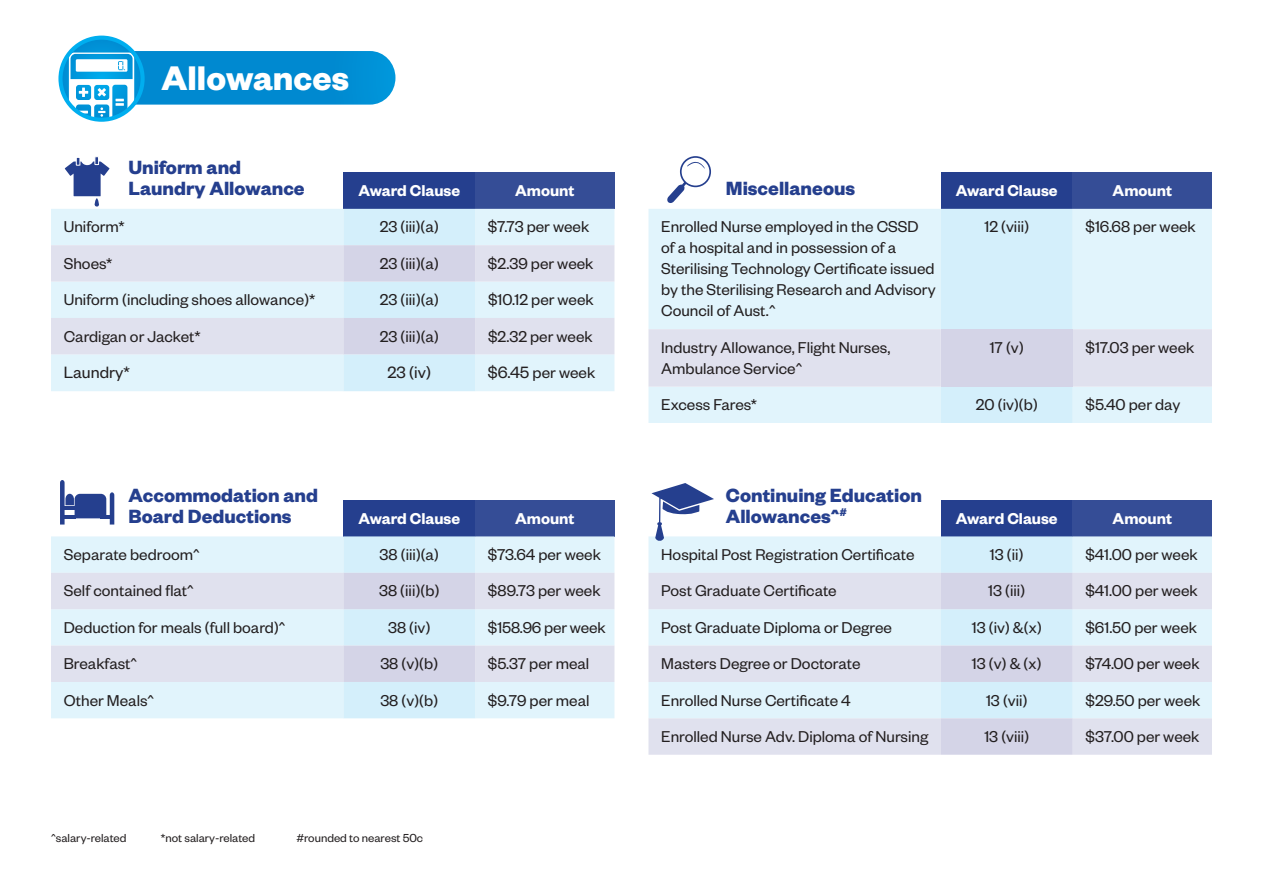
<style>
.page{position:relative;width:1263px;height:893px;background:#fff}
.page>*{position:absolute;margin:0;border:0;box-sizing:border-box;transform-origin:0 0}
.t1{font:700 37.5px "Founders Grotesk";color:#fff}
.t2{font:700 21px/21px "Founders Grotesk";color:#253f8e}
.t3{font:18px "Founders Grotesk";color:#231f20}
.t4{font:17.25px/21px "Founders Grotesk";color:#231f20}
.t5{font:600 17.25px "Founders Grotesk";color:#fff}
.t6{font:12.75px "Founders Grotesk";color:#231f20}
.s1{font-size:18px}
</style>
<div class="page">
<div style="left:343px;top:172px;width:132px;height:37px;background:#253f8e"></div>
<div style="left:475px;top:172px;width:139px;height:37px;background:#354d96"></div>
<div style="left:51px;top:209px;width:563px;height:182px;background:#e1f4fc"></div>
<svg style="left:51px;top:245px;width:563px;height:109px;background:#e0e7f2"></svg>
<svg style="left:343px;top:209px;width:132px;height:182px;background:#d4e4f3"></svg>
<div style="left:343px;top:500px;width:132px;height:36px;background:#253f8e"></div>
<div style="left:475px;top:500px;width:139px;height:36px;background:#354d96"></div>
<div style="left:51px;top:536px;width:563px;height:182px;background:#e1f4fc"></div>
<svg style="left:51px;top:573px;width:563px;height:109px;background:#e0e7f2"></svg>
<svg style="left:343px;top:536px;width:132px;height:182px;background:#d4e4f2"></svg>
<div style="left:941px;top:500px;width:132px;height:36px;background:#253f8e"></div>
<div style="left:1073px;top:500px;width:139px;height:36px;background:#354d96"></div>
<div style="left:648px;top:536px;width:564px;height:37px;background:#e1f4fc"></div>
<svg style="left:648px;top:573px;width:564px;height:182px;background:#e0e8f3"></svg>
<svg style="left:941px;top:536px;width:132px;height:219px;background:#d3e1f0"></svg>
<svg style="left:65px;top:156px;width:45px;height:51px"></svg>
<svg style="left:61px;top:38px;width:82px;height:82px"></svg>
<svg style="left:69px;top:51px;width:326px;height:71px"></svg>
<div style="left:58px;top:36px;width:87px;height:86px;border:4px solid #00aeef;border-radius:50%"></div>
<svg style="left:60px;top:480px;width:54px;height:45px"></svg>
<svg style="left:648px;top:156px;width:564px;height:267px;background:#d6e4f1"></svg>
<svg style="left:651px;top:483px;width:63px;height:58px"></svg>
<h1 class="t1" style="left:162px;top:54px;width:189px">Allowances</h1>
<p class="t2" style="left:128px;top:156px;width:178px">Uniform and<br>Laundry Allowance</p>
<p class="t5" style="left:358px;top:180px;width:103px">Award Clause</p>
<p class="t5" style="left:515px;top:180px;width:61px">Amount</p>
<p class="t4" style="left:64px;top:216px;width:62px">Uniform*</p>
<p class="t4" style="left:380px;top:216px;width:61px">23 (iii)(a)</p>
<p class="t4" style="left:488px;top:216px;width:103px">$7.73 per week</p>
<p class="t4" style="left:64px;top:252px;width:50px">Shoes*</p>
<p class="t4" style="left:380px;top:252px;width:61px">23 (iii)(a)</p>
<p class="t4" style="left:488px;top:252px;width:107px">$2.39 per week</p>
<p class="t4" style="left:64px;top:288px;width:253px">Uniform (including shoes allowance)*</p>
<p class="t4" style="left:380px;top:288px;width:61px">23 (iii)(a)</p>
<p class="t4" style="left:488px;top:288px;width:107px">$10.12 per week</p>
<p class="t4" style="left:64px;top:325px;width:138px">Cardigan or Jacket*</p>
<p class="t4" style="left:380px;top:325px;width:61px">23 (iii)(a)</p>
<p class="t4" style="left:488px;top:325px;width:106px">$2.32 per week</p>
<p class="t3" style="left:64px;top:362px;width:68px">Laundry*</p>
<p class="t3" style="left:387px;top:362px;width:45px">23 (iv)</p>
<p class="t4" style="left:488px;top:362px;width:109px"><span class="s1">$6.45</span> per week</p>
<p class="t2" style="left:128px;top:483px;width:191px">Accommodation and<br>Board Deductions</p>
<p class="t5" style="left:358px;top:507px;width:103px">Award Clause</p>
<p class="t5" style="left:515px;top:507px;width:61px">Amount</p>
<p class="t4" style="left:64px;top:543px;width:137px">Separate bedroom^</p>
<p class="t4" style="left:380px;top:543px;width:61px">38 (iii)(a)</p>
<p class="t4" style="left:488px;top:543px;width:115px">$73.64 per week</p>
<p class="t4" style="left:64px;top:580px;width:131px">Self contained flat^</p>
<p class="t4" style="left:379px;top:580px;width:62px">38 (iii)(b)</p>
<p class="t4" style="left:488px;top:580px;width:114px">$89.73 per week</p>
<p class="t4" style="left:64px;top:616px;width:223px">Deduction for meals (full board)^</p>
<p class="t4" style="left:388px;top:616px;width:44px">38 (iv)</p>
<p class="t4" style="left:488px;top:616px;width:119px">$158.96 per week</p>
<p class="t4" style="left:64px;top:652px;width:75px">Breakfast^</p>
<p class="t4" style="left:380px;top:652px;width:59px">38 (v)(b)</p>
<p class="t4" style="left:488px;top:652px;width:103px">$5.37 per meal</p>
<p class="t4" style="left:64px;top:689px;width:92px">Other Meals^</p>
<p class="t4" style="left:380px;top:689px;width:59px">38 (v)(b)</p>
<p class="t4" style="left:488px;top:689px;width:103px">$9.79 per meal</p>
<p class="t6" style="left:51px;top:830px;width:77px">^salary-related</p>
<p class="t6" style="left:161px;top:830px;width:96px">*not salary-related</p>
<p class="t6" style="left:296px;top:830px;width:128px">#rounded to nearest 50c</p>
<p class="t2" style="left:726px;top:177px;width:131px">Miscellaneous</p>
<p class="t5" style="left:956px;top:180px;width:103px">Award Clause</p>
<p class="t5" style="left:1112px;top:180px;width:61px">Amount</p>
<p class="t4" style="left:661px;top:216px;width:276px">Enrolled Nurse employed in the CSSD of a hospital and in possession of a Sterilising Technology Certificate issued by the Sterilising Research and Advisory Council of Aust.^</p>
<p class="t4" style="left:984px;top:216px;width:46px">12 (viii)</p>
<p class="t4" style="left:1085px;top:216px;width:112px">$16.68 per week</p>
<p class="t4" style="left:661px;top:336px;width:231px">Industry Allowance, Flight Nurses,<br>Ambulance Service^</p>
<p class="t4" style="left:990px;top:336px;width:35px">17 (v)</p>
<p class="t4" style="left:1085px;top:336px;width:110px">$17.03 per week</p>
<p class="t4" style="left:661px;top:393px;width:97px">Excess Fares*</p>
<p class="t4" style="left:976px;top:393px;width:64px">20 (iv)(b)</p>
<p class="t4" style="left:1085px;top:393px;width:96px">$5.40 per day</p>
<p class="t2" style="left:726px;top:483px;width:198px">Continuing Education<br>Allowances^<sup>#</sup></p>
<p class="t5" style="left:956px;top:507px;width:103px">Award Clause</p>
<p class="t5" style="left:1112px;top:507px;width:61px">Amount</p>
<p class="t4" style="left:661px;top:543px;width:255px">Hospital Post Registration Certificate</p>
<p class="t4" style="left:990px;top:543px;width:35px">13 (ii)</p>
<p class="t4" style="left:1085px;top:543px;width:114px">$41.00 per week</p>
<p class="t4" style="left:661px;top:580px;width:177px">Post Graduate Certificate</p>
<p class="t4" style="left:988px;top:580px;width:39px">13 (iii)</p>
<p class="t4" style="left:1085px;top:580px;width:114px">$41.00 per week</p>
<p class="t4" style="left:661px;top:616px;width:232px">Post Graduate Diploma or Degree</p>
<p class="t4" style="left:972px;top:616px;width:71px">13 (iv) &amp;(x)</p>
<p class="t4" style="left:1085px;top:616px;width:113px">$61.50 per week</p>
<p class="t4" style="left:661px;top:652px;width:201px">Masters Degree or Doctorate</p>
<p class="t4" style="left:972px;top:652px;width:71px">13 (v) &amp; (x)</p>
<p class="t4" style="left:1085px;top:652px;width:116px">$74.00 per week</p>
<p class="t4" style="left:661px;top:689px;width:191px">Enrolled Nurse Certificate 4</p>
<p class="t4" style="left:986px;top:689px;width:43px">13 (vii)</p>
<p class="t4" style="left:1085px;top:689px;width:116px">$29.50 per week</p>
<p class="t4" style="left:661px;top:725px;width:269px">Enrolled Nurse Adv. Diploma of Nursing</p>
<p class="t4" style="left:984px;top:725px;width:46px">13 (viii)</p>
<p class="t4" style="left:1085px;top:725px;width:116px">$37.00 per week</p>
</div>
